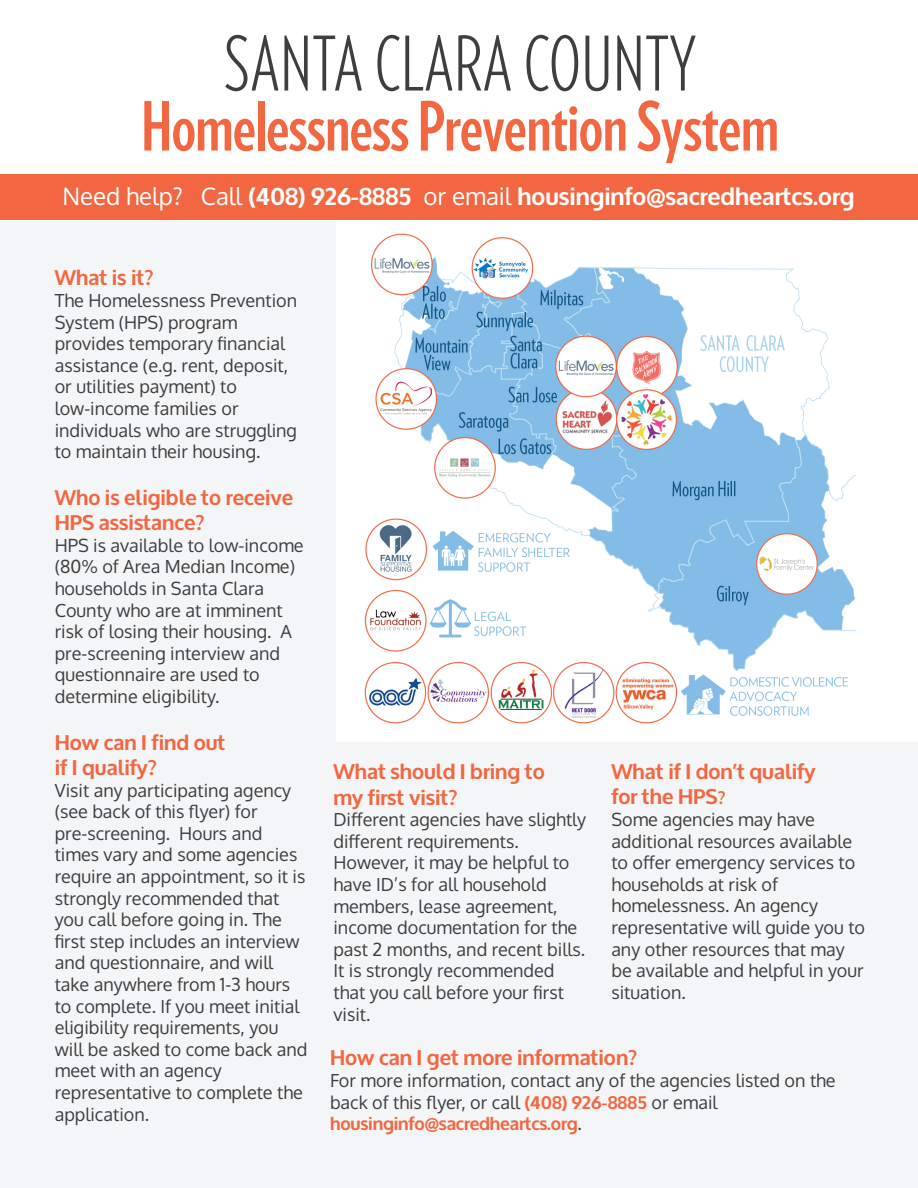
<style>
.page{position:relative;width:918px;height:1188px;background:#fff}
.page>*{position:absolute;margin:0;border:0;box-sizing:border-box;transform-origin:0 0}
.t1{font:300 75px "Verlag Compressed";letter-spacing:.01em;color:#3e3e3f}
.t2{font:700 67.5px "Verlag Compressed";letter-spacing:-.01em;color:#f26741}
.t3{font:700 24px "Oxygen";color:#fff}
.t4{font:700 21px/25.2px "Oxygen";color:#f26741}
.t5{font:18px/21.6px "Oxygen";color:#3e3e3f}
.s1{font-weight:400}
.s2{font-size:18px}
.s3{font-weight:700;color:#f26741}
</style>
<div class="page">
<div style="left:0;top:220px;width:336px;height:968px;background:#f4f5f6"></div>
<div style="left:0;top:742px;width:918px;height:446px;background:#f4f5f6"></div>
<div style="left:0;top:175px;width:918px;height:45px;background:#f26741"></div>
<img style="left:364px;top:233px;width:492px;height:491px">
<h1 class="t1" style="left:224px;top:16px;width:473px">SANTA CLARA COUNTY</h1>
<h2 class="t2" style="left:141px;top:78px;width:640px">Homelessness Prevention System</h2>
<h3 class="t3" style="left:62px;top:181px;width:794px"><span class="s1">Need help? Call</span> (408) 926-8885 <span class="s1">or email</span> housinginfo@sacredheartcs.org</h3>
<p class="t4" style="left:55px;top:266px;width:100px">What is it?</p>
<p class="t5" style="left:55px;top:290px;width:244px">The Homelessness Prevention<br>System (HPS) program provides temporary financial assistance (e.g. rent, deposit, or utilities payment) to low-income families or individuals who are struggling to maintain their housing.</p>
<p class="t4" style="left:55px;top:486px;width:240px">Who is eligible to receive<br>HPS assistance?</p>
<p class="t5" style="left:55px;top:535px;width:250px">HPS is available to low-income (80% of Area Median Income) households in Santa Clara<br>County who are at imminent risk of losing their housing. A pre-screening interview and questionnaire are used to determine eligibility.</p>
<p class="t4" style="left:55px;top:730px;width:172px">How can I find out if I qualify?</p>
<p class="t5" style="left:55px;top:779px;width:254px">Visit any participating agency (see back of this flyer) for pre-screening. Hours and times vary and some agencies require an appointment, so it is strongly recommended that you call before going in. The first step includes an interview and questionnaire, and will take anywhere from 1-3 hours to complete. If you meet initial eligibility requirements, you will be asked to come back and meet with an agency representative to complete the application.</p>
<p class="t4" style="left:333px;top:760px;width:213px">What should I bring to my first visit?</p>
<p class="t5" style="left:333px;top:809px;width:254px">Different agencies have slightly different requirements.<br>However, it may be helpful to have ID’s for all household members, lease agreement, income documentation for the past 2 months, and recent bills.<br>It is strongly recommended that you call before your first visit.</p>
<p class="t4" style="left:611px;top:760px;width:206px">What if I don’t qualify for the HPS<span class="s2">?</span></p>
<p class="t5" style="left:611px;top:809px;width:255px">Some agencies may have additional resources available to offer emergency services to households at risk of homelessness. An agency representative will guide you to any other resources that may be available and helpful in your situation.</p>
<p class="t4" style="left:330px;top:1046px;width:309px">How can I get more information?</p>
<p class="t5" style="left:330px;top:1070px;width:507px">For more information, contact any of the agencies listed on the back of this flyer, or call <span class="s3">(408) 926-8885</span> or email <span class="s3">housinginfo@sacredheartcs.org</span>.</p>
</div>
